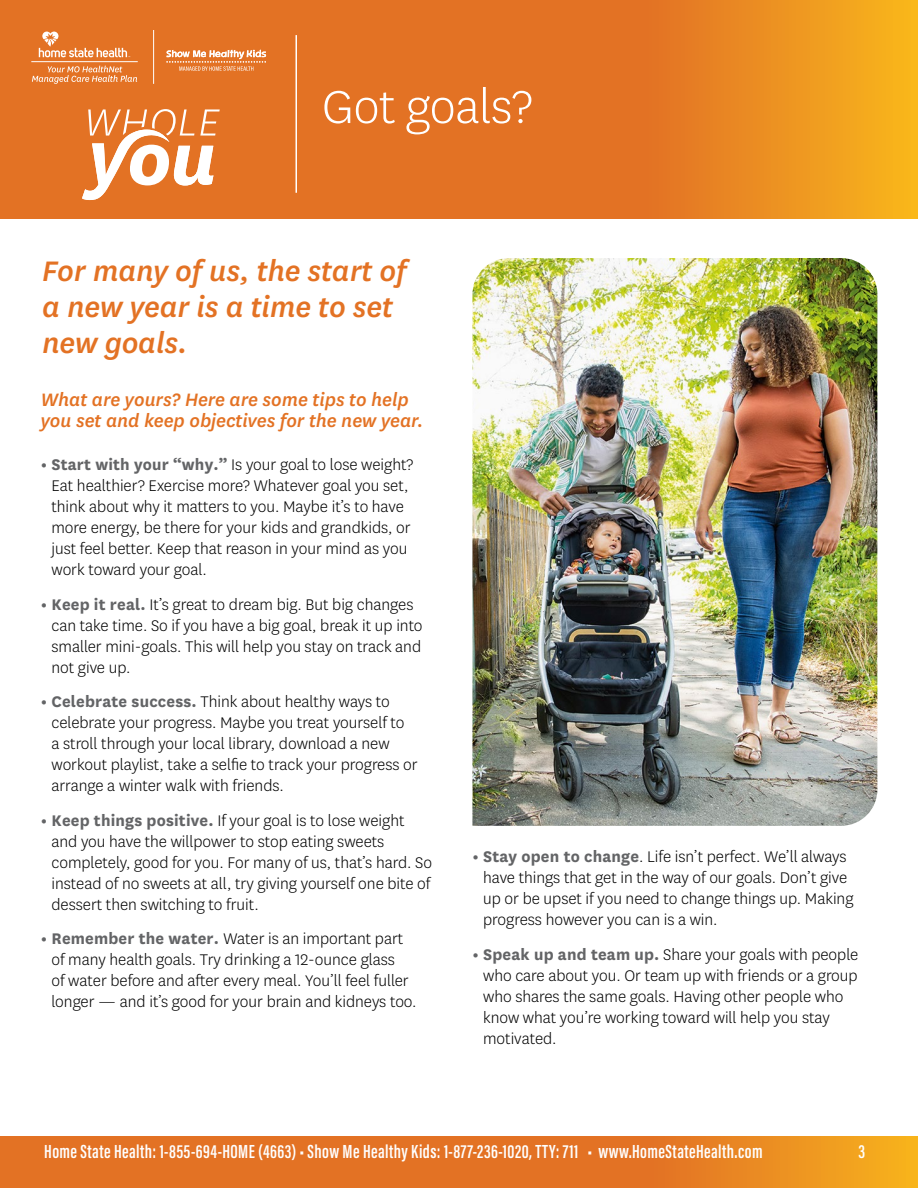
<style>
.page{position:relative;width:918px;height:1188px;background:#fff}
.page>*{position:absolute;margin:0;border:0;box-sizing:border-box;transform-origin:0 0}
.t1{font:54px "Centene Sans Light 2";letter-spacing:-.01em;color:#fff}
.t2{font:italic 500 33px/36px "Centene Sans";letter-spacing:-.005em;color:#e37224}
.t3{font:italic 500 21px/21px "Centene Sans";color:#e37224}
.t4{font:600 19.5px "Acumin Pro Extra Cond";letter-spacing:.02em;color:#fff}
.t5{font:18px/21px "Centene Sans Light 2";color:#000}
.s1{font-family:"Centene Sans";font-weight:700;color:#636466}
</style>
<div class="page">
<svg style="left:0;top:0;width:918px;height:218px;background:#e67d23"></svg>
<svg style="left:166px;top:50px;width:100px;height:21px;background:#ea985f"></svg>
<hr style="left:153px;top:30px;width:1px;height:54px;background:#fff">
<svg style="left:32px;top:66px;width:105px;height:18px;background:#e88e4f"></svg>
<hr style="left:31px;top:61px;width:107px;height:1px;background:#fff">
<svg style="left:39px;top:32px;width:91px;height:26px;background:#e88c4d"></svg>
<svg style="left:0;top:1136px;width:918px;height:52px;background:#e57b23"></svg>
<svg style="left:82px;top:109px;width:138px;height:91px"></svg>
<hr style="left:296px;top:35px;width:1px;height:158px;background:#fff">
<img style="left:472px;top:258px;width:405px;height:568px">
<h2 class="t1" style="left:322px;top:73px;width:213px">Got goals?</h2>
<h3 class="t2" style="left:42px;top:252px;width:366px">For many of us, the start of a new year is a time to set new goals.</h3>
<p class="t3" style="left:41px;top:388px;width:384px">What are yours? Here are some tips to help you set and keep objectives for the new year.</p>
<p class="t5" style="left:51px;top:454px;width:363px;text-indent:-11px"><span class="s1">• Start with your “why.”</span> Is your goal to lose weight?<br>Eat healthier? Exercise more? Whatever goal you set, think about why it matters to you. Maybe it’s to have more energy, be there for your kids and grandkids, or just feel better. Keep that reason in your mind as you work toward your goal.</p>
<p class="t5" style="left:51px;top:593px;width:373px;text-indent:-11px"><span class="s1">• Keep it real.</span> It’s great to dream big. But big changes can take time. So if you have a big goal, break it up into smaller mini-goals. This will help you stay on track and not give up.</p>
<p class="t5" style="left:51px;top:691px;width:368px;text-indent:-11px"><span class="s1">• Celebrate success.</span> Think about healthy ways to celebrate your progress. Maybe you treat yourself to<br>a stroll through your local library, download a new workout playlist, take a selfie to track your progress or arrange a winter walk with friends.</p>
<p class="t5" style="left:51px;top:809px;width:382px;text-indent:-11px"><span class="s1">• Keep things positive.</span> If your goal is to lose weight and you have the willpower to stop eating sweets completely, good for you. For many of us, that’s hard. So instead of no sweets at all, try giving yourself one bite of dessert then switching to fruit.</p>
<p class="t5" style="left:51px;top:928px;width:367px;text-indent:-11px"><span class="s1">• Remember the water.</span> Water is an important part of many health goals. Try drinking a 12-ounce glass<br>of water before and after every meal. You’ll feel fuller longer — and it’s good for your brain and kidneys too.</p>
<p class="t5" style="left:483px;top:846px;width:372px;text-indent:-11px"><span class="s1">• Stay open to change</span>. Life isn’t perfect. We’ll always have things that get in the way of our goals. Don’t give up or be upset if you need to change things up. Making progress however you can is a win.</p>
<p class="t5" style="left:483px;top:943px;width:377px;text-indent:-11px"><span class="s1">• Speak up and team up.</span> Share your goals with people who care about you. Or team up with friends or a group who shares the same goals. Having other people who know what you’re working toward will help you stay motivated.</p>
<p class="t4" style="left:44px;top:1139px;width:720px">Home State Health: 1-855-694-HOME (4663) • Show Me Healthy Kids: 1-877-236-1020, TTY: 711 • www.HomeStateHealth.com</p>
<p class="t4" style="left:858px;top:1139px;width:8px">3</p>
</div>
